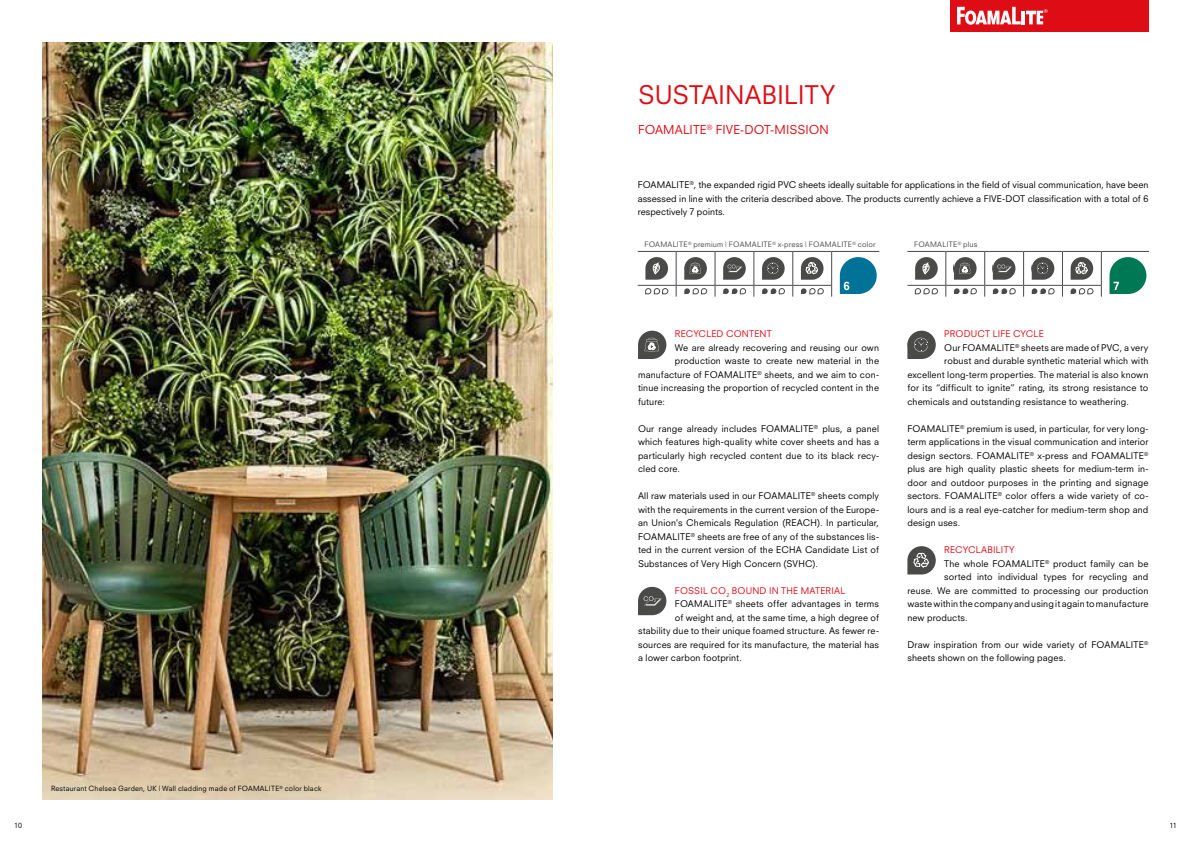
<style>
.page{position:relative;width:1191px;height:842px;background:#fff}
.page>*{position:absolute;margin:0;border:0;box-sizing:border-box;transform-origin:0 0}
.t1{font:25px "Neuzeit SLT Std";color:#de0c15}
.t2{font:12px "Neuzeit SLT Std";letter-spacing:.005em;color:#de0c15}
.t3{font:9px/13.5px "Neuzeit SLT Std";letter-spacing:.015em;color:#000;text-align:justify}
.t4{font:9px "Neuzeit SLT Std";letter-spacing:.02em;color:#de0c15}
.t5{font:7.3px "Neuzeit SLT Std";letter-spacing:.025em;color:#4a4a49}
.t6{font:7px "Neuzeit SLT Std";letter-spacing:.025em;color:#000}
</style>
<div class="page">
<img style="left:43px;top:43px;width:510px;height:756px">
<div style="left:950px;top:0;width:198px;height:31px;background:#de0c15"></div>
<hr style="left:1021px;top:11px;width:4px;height:13px;background:#fff">
<svg style="left:1026px;top:9px;width:21px;height:15px"></svg>
<svg style="left:957px;top:7px;width:63px;height:18px"></svg>
<svg style="left:638px;top:331px;width:28px;height:28px"></svg>
<svg style="left:638px;top:587px;width:28px;height:28px"></svg>
<svg style="left:907px;top:331px;width:28px;height:28px"></svg>
<svg style="left:907px;top:546px;width:28px;height:28px"></svg>
<hr style="left:638px;top:251px;width:38px;height:1px;background:#4a4a49">
<hr style="left:676px;top:251px;width:39px;height:1px;background:#4a4a49">
<hr style="left:676px;top:252px;width:1px;height:33px;background:#4a4a49">
<hr style="left:715px;top:251px;width:39px;height:1px;background:#4a4a49">
<hr style="left:714px;top:252px;width:1px;height:33px;background:#4a4a49">
<hr style="left:754px;top:251px;width:38px;height:1px;background:#4a4a49">
<hr style="left:753px;top:252px;width:1px;height:33px;background:#4a4a49">
<hr style="left:792px;top:251px;width:39px;height:1px;background:#4a4a49">
<hr style="left:792px;top:252px;width:1px;height:33px;background:#4a4a49">
<hr style="left:831px;top:251px;width:48px;height:1px;background:#4a4a49">
<hr style="left:831px;top:252px;width:1px;height:33px;background:#4a4a49">
<hr style="left:638px;top:285px;width:38px;height:1px;background:#4a4a49">
<hr style="left:676px;top:285px;width:39px;height:1px;background:#4a4a49">
<hr style="left:715px;top:285px;width:39px;height:1px;background:#4a4a49">
<hr style="left:754px;top:285px;width:38px;height:1px;background:#4a4a49">
<hr style="left:792px;top:285px;width:40px;height:1px;background:#4a4a49">
<svg style="left:645px;top:257px;width:23px;height:23px"></svg>
<svg style="left:684px;top:257px;width:23px;height:23px"></svg>
<svg style="left:723px;top:257px;width:23px;height:23px"></svg>
<svg style="left:762px;top:257px;width:22px;height:23px"></svg>
<svg style="left:801px;top:257px;width:22px;height:23px"></svg>
<svg style="left:645px;top:288px;width:23px;height:6px"></svg>
<svg style="left:684px;top:288px;width:23px;height:6px"></svg>
<svg style="left:723px;top:288px;width:23px;height:6px"></svg>
<svg style="left:762px;top:288px;width:23px;height:6px"></svg>
<svg style="left:801px;top:288px;width:22px;height:6px"></svg>
<svg style="left:840px;top:257px;width:36px;height:37px"></svg>
<hr style="left:907px;top:251px;width:38px;height:1px;background:#4a4a49">
<hr style="left:945px;top:251px;width:39px;height:1px;background:#4a4a49">
<hr style="left:945px;top:252px;width:1px;height:33px;background:#4a4a49">
<hr style="left:984px;top:251px;width:39px;height:1px;background:#4a4a49">
<hr style="left:984px;top:252px;width:1px;height:33px;background:#4a4a49">
<hr style="left:1023px;top:251px;width:39px;height:1px;background:#4a4a49">
<hr style="left:1023px;top:252px;width:1px;height:33px;background:#4a4a49">
<hr style="left:1062px;top:251px;width:39px;height:1px;background:#4a4a49">
<hr style="left:1062px;top:252px;width:1px;height:33px;background:#4a4a49">
<hr style="left:1101px;top:251px;width:48px;height:1px;background:#4a4a49">
<hr style="left:1101px;top:252px;width:1px;height:33px;background:#4a4a49">
<hr style="left:907px;top:285px;width:38px;height:1px;background:#4a4a49">
<hr style="left:945px;top:285px;width:39px;height:1px;background:#4a4a49">
<hr style="left:984px;top:285px;width:39px;height:1px;background:#4a4a49">
<hr style="left:1023px;top:285px;width:39px;height:1px;background:#4a4a49">
<hr style="left:1062px;top:285px;width:39px;height:1px;background:#4a4a49">
<svg style="left:915px;top:257px;width:22px;height:23px"></svg>
<svg style="left:954px;top:257px;width:22px;height:23px"></svg>
<svg style="left:992px;top:257px;width:23px;height:23px"></svg>
<svg style="left:1031px;top:257px;width:23px;height:23px"></svg>
<svg style="left:1070px;top:257px;width:23px;height:23px"></svg>
<svg style="left:915px;top:288px;width:23px;height:6px"></svg>
<svg style="left:954px;top:288px;width:22px;height:6px"></svg>
<svg style="left:993px;top:288px;width:22px;height:6px"></svg>
<svg style="left:1031px;top:288px;width:23px;height:6px"></svg>
<svg style="left:1070px;top:288px;width:23px;height:6px"></svg>
<svg style="left:1109px;top:257px;width:37px;height:37px"></svg>
<h1 class="t1" style="left:638px;top:79px;width:199px">SUSTAINABILITY</h1>
<h2 class="t2" style="left:638px;top:122px;width:192px">FOAMALITE<sup>®</sup> FIVE-DOT-MISSION</h2>
<p class="t3" style="left:637px;top:178px;width:512px">FOAMALITE<sup>®</sup>, the expanded rigid PVC sheets ideally suitable for applications in the field of visual communication, have been assessed in line with the criteria described above. The products currently achieve a FIVE-DOT classification with a total of 6 respectively 7 points.</p>
<p class="t5" style="left:644px;top:240px;width:232px">FOAMALITE<sup>®</sup> premium | FOAMALITE<sup>®</sup> x-press | FOAMALITE<sup>®</sup> color</p>
<p class="t5" style="left:914px;top:240px;width:65px">FOAMALITE<sup>®</sup> plus</p>
<p class="t6" style="left:51px;top:784px;width:272px">Restaurant Chelsea Garden, UK | Wall cladding made of FOAMALITE<sup>®</sup> color black</p>
<p class="t4" style="left:675px;top:329px;width:98px">RECYCLED CONTENT</p>
<p class="t3" style="left:675px;top:341px;width:206px">We are already recovering and reusing our own</p>
<p class="t3" style="left:675px;top:354px;width:206px">production waste to create new material in the</p>
<p class="t3" style="left:638px;top:368px;width:242px">manufacture of FOAMALITE<sup>®</sup> sheets, and we aim to con-</p>
<p class="t3" style="left:638px;top:381px;width:242px">tinue increasing the proportion of recycled content in the</p>
<p class="t3" style="left:638px;top:395px;width:28px">future:</p>
<p class="t3" style="left:638px;top:422px;width:242px">Our range already includes FOAMALITE<sup>®</sup> plus, a panel which features high-quality white cover sheets and has a particularly high recycled content due to its black recy&shy;cled core.</p>
<p class="t3" style="left:638px;top:489px;width:242px">All raw materials used in our FOAMALITE<sup>®</sup> sheets comply with the requirements in the current version of the Europe&shy;an Union's Chemicals Regulation (REACH). In particular, FOAMALITE<sup>®</sup> sheets are free of any of the substances lis&shy;ted in the current version of the ECHA Candidate List of Substances of Very High Concern (SVHC).</p>
<p class="t4" style="left:675px;top:585px;width:172px">FOSSIL CO<sub>2</sub> BOUND IN THE MATERIAL</p>
<p class="t3" style="left:675px;top:597px;width:206px">FOAMALITE<sup>®</sup> sheets offer advantages in terms</p>
<p class="t3" style="left:675px;top:611px;width:206px">of weight and, at the same time, a high degree of</p>
<p class="t3" style="left:638px;top:624px;width:242px">stability due to their unique foamed structure. As fewer re-</p>
<p class="t3" style="left:638px;top:638px;width:242px">sources are required for its manufacture, the material has</p>
<p class="t3" style="left:638px;top:651px;width:105px">a lower carbon footprint.</p>
<p class="t4" style="left:944px;top:329px;width:101px">PRODUCT LIFE CYCLE</p>
<p class="t3" style="left:944px;top:341px;width:206px">Our FOAMALITE<sup>®</sup> sheets are made of PVC, a very</p>
<p class="t3" style="left:944px;top:354px;width:206px">robust and durable synthetic material which with</p>
<p class="t3" style="left:907px;top:368px;width:242px">excellent long-term properties. The material is also known</p>
<p class="t3" style="left:907px;top:381px;width:242px">for its “difficult to ignite” rating, its strong resistance to</p>
<p class="t3" style="left:907px;top:395px;width:223px">chemicals and outstanding resistance to weathering.</p>
<p class="t3" style="left:907px;top:422px;width:242px">FOAMALITE<sup>®</sup> premium is used, in particular, for very long&shy;term applications in the visual communication and interior design sectors. FOAMALITE<sup>®</sup> x-press and FOAMALITE<sup>® </sup>plus are high quality plastic sheets for medium-term in&shy;door and outdoor purposes in the printing and signage sectors. FOAMALITE<sup>®</sup> color offers a wide variety of co&shy;lours and is a real eye-catcher for medium-term shop and design uses.</p>
<p class="t4" style="left:944px;top:545px;width:72px">RECYCLABILITY</p>
<p class="t3" style="left:944px;top:557px;width:206px">The whole FOAMALITE<sup>®</sup> product family can be</p>
<p class="t3" style="left:944px;top:570px;width:206px">sorted into individual types for recycling and</p>
<p class="t3" style="left:907px;top:584px;width:242px">reuse. We are committed to processing our production</p>
<p class="t3" style="left:907px;top:597px;width:242px">waste within the company and using it again to manufacture</p>
<p class="t3" style="left:907px;top:611px;width:62px">new products.</p>
<p class="t3" style="left:907px;top:638px;width:242px">Draw inspiration from our wide variety of FOAMALITE<sup>® </sup>sheets shown on the following pages.</p>
<p class="t6" style="left:14px;top:821px;width:9px">10</p>
<p class="t6" style="left:1169px;top:821px;width:9px">11</p>
</div>
